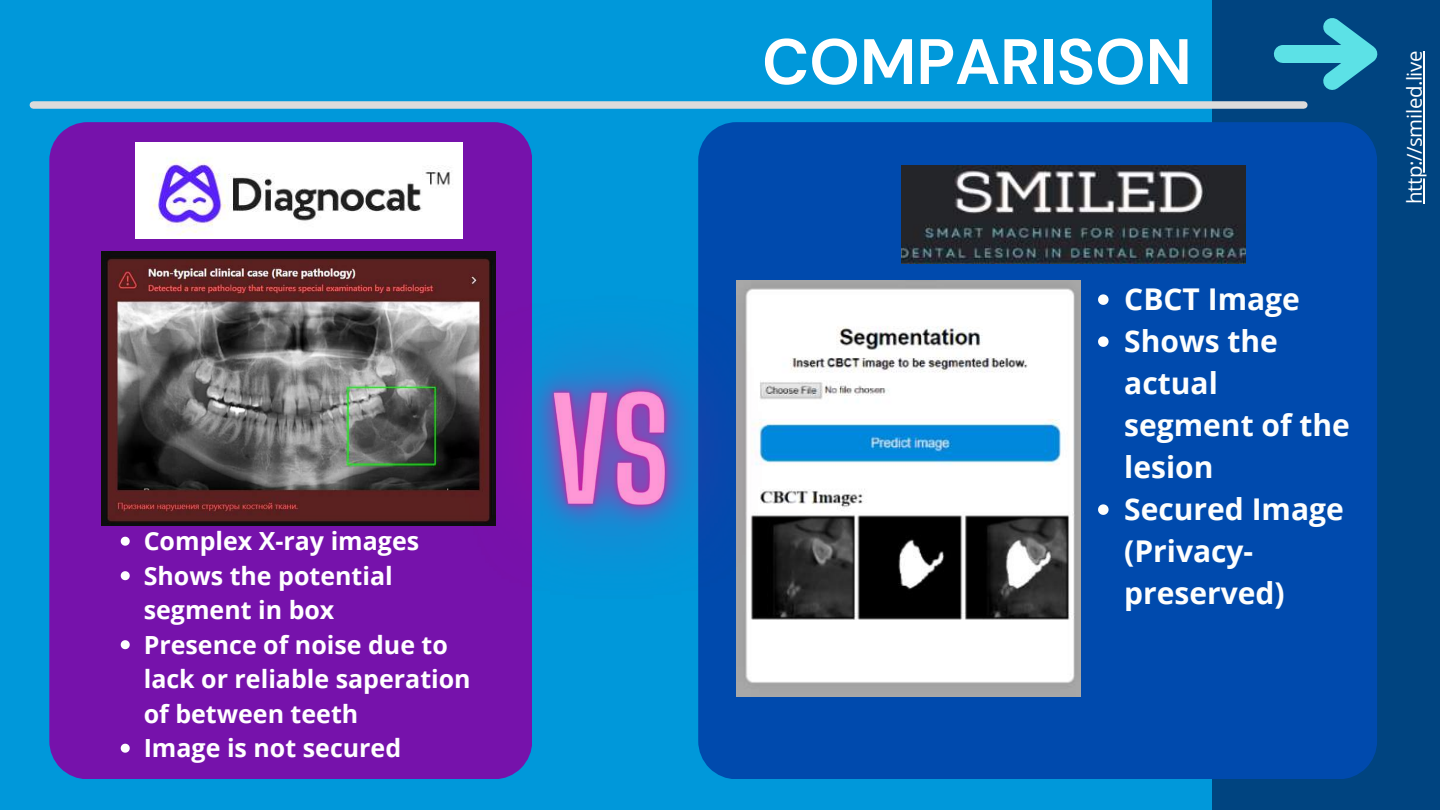
<style>
.page{position:relative;width:1440px;height:810px;background:#0098da}
.page>*{position:absolute;margin:0;border:0;box-sizing:border-box;transform-origin:0 0}
.t1{font:700 64px "DM Sans";color:#fff}
.t2{font:700 30px/42px "Open Sans";color:#fdfefd}
.t3{font:700 25px/34.5px "Open Sans";color:#fff}
.t4{font:20.4px "Open Sans";letter-spacing:-.02em;color:#fff}
</style>
<div class="page">
<div style="left:1213px;top:0;width:227px;height:810px;background:#004480"></div>
<div style="left:698px;top:122px;width:679px;height:657px;background:#004aad"></div>
<div style="left:1283px;top:45px;width:81px;height:18px;background:#5ce1e6"></div>
<svg style="left:1307px;top:18px;width:71px;height:88px"></svg>
<div style="left:33px;top:101px;width:1271px;height:8px;background:#dbdbdb"></div>
<div style="left:49px;top:122px;width:483px;height:657px;background:#7612ab"></div>
<img style="left:101px;top:251px;width:293px;height:275px">
<img style="left:736px;top:281px;width:345px;height:415px">
<img style="left:901px;top:165px;width:344px;height:98px">
<img style="left:135px;top:142px;width:327px;height:97px">
<hr style="left:1423px;top:51px;width:2px;height:153px;background:#fff">
<svg style="left:121px;top:537px;width:9px;height:9px"></svg>
<svg style="left:121px;top:571px;width:9px;height:9px"></svg>
<svg style="left:121px;top:640px;width:9px;height:9px"></svg>
<svg style="left:121px;top:744px;width:9px;height:9px"></svg>
<svg style="left:1098px;top:294px;width:11px;height:11px"></svg>
<svg style="left:1098px;top:336px;width:11px;height:11px"></svg>
<svg style="left:1098px;top:504px;width:11px;height:11px"></svg>
<img style="left:394px;top:211px;width:433px;height:479px">
<p class="t3" style="left:144px;top:523px;width:329px">Complex X-ray images<br>Shows the potential segment in box<br>Presence of noise due to lack or reliable saperation of between teeth<br>Image is not secured</p>
<h1 class="t1" style="left:762px;top:21px;width:431px">COMPARISON</h1>
<p class="t2" style="left:1124px;top:278px;width:227px">CBCT Image<br>Shows the actual segment of the lesion<br>Secured Image (Privacy&shy;preserved)</p>
<p class="t4" style="left:1400px;top:204px;width:155px;rotate:-90deg">http://smiled.live</p>
</div>
